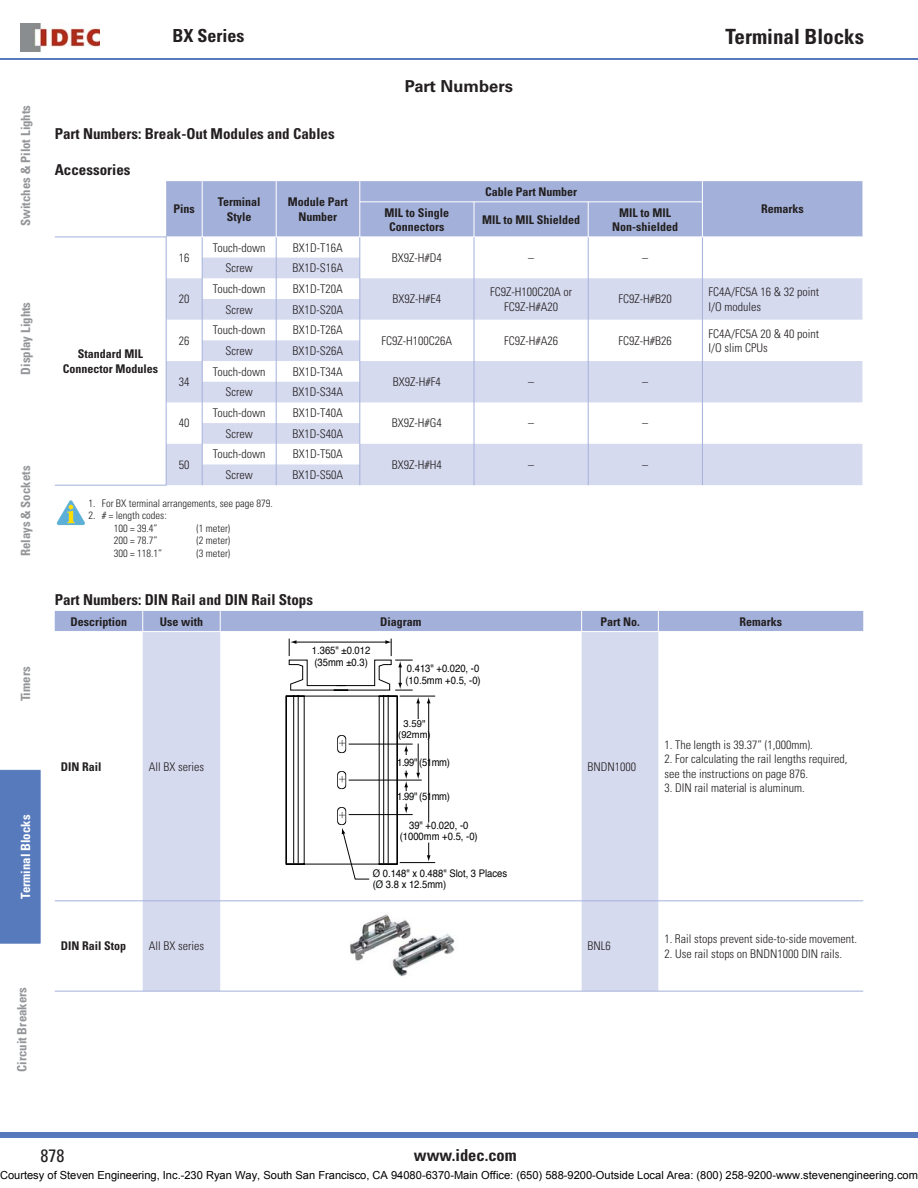
<style>
.page{position:relative;width:918px;height:1188px;background:#fff}
.page>*{position:absolute;margin:0;border:0;box-sizing:border-box;transform-origin:0 0}
.t1{font:700 condensed 21px "Univers LT Std";color:#231f20}
.t2{font:700 condensed 18px "Univers LT Std";color:#231f20}
.t3{font:condensed 18px "Univers LT Std";color:#231f20}
.t4{font:700 condensed 16.5px "Univers LT Std";color:#231f20}
.t5{font:700 16.5px "Univers LT Std";color:#231f20}
.t6{font:700 condensed 15px "Univers LT Std";color:#231f20}
.t7{font:700 condensed 12.75px "Univers LT Std";color:#939598}
.t8{font:700 condensed 12.75px "Univers LT Std";color:#fff}
.t9{font:300 condensed 12px/14.4px "Univers LT Std";color:#231f20}
.t10{font:700 condensed 12px/14.4px "Univers LT Std";color:#231f20;text-align:center}
.t11{font:11.1px "Arial";color:#000}
.t12{font:10.5px/11.4px "Helvetica";color:#020303;scale:.9 1}
.t13{font:300 condensed 10.5px/12.6px "Univers LT Std";color:#231f20}
.t14{font:9.75px/11.4px "Helvetica";color:#020303;text-align:center}
</style>
<div class="page">
<hr style="left:0;top:59px;width:918px;height:1px;background:#577abc">
<div style="left:0;top:1132px;width:918px;height:6px;background:#577abc"></div>
<img style="left:20px;top:24px;width:80px;height:27px">
<hr style="left:40px;top:771px;width:1px;height:172px;background:#577abc">
<div style="left:0;top:770px;width:40px;height:174px;background:#577abc"></div>
<hr style="left:55px;top:237px;width:112px;height:1px;background:#a3b1da">
<svg style="left:166px;top:181px;width:696px;height:304px"></svg>
<hr style="left:55px;top:485px;width:112px;height:1px;background:#a3b1da">
<svg style="left:57px;top:500px;width:28px;height:25px"></svg>
<svg style="left:143px;top:632px;width:515px;height:359px"></svg>
<div style="left:55px;top:611px;width:808px;height:20px;background:#a3b1da"></div>
<hr style="left:55px;top:900px;width:808px;height:1px;background:#a3b1da">
<hr style="left:55px;top:991px;width:603px;height:1px;background:#a3b1da">
<hr style="left:658px;top:991px;width:205px;height:1px;background:#a3b1da">
<hr style="left:349px;top:780px;width:72px;height:1px;background:#020303">
<hr style="left:400px;top:696px;width:35px;height:1px;background:#020303">
<hr style="left:400px;top:862px;width:35px;height:1px;background:#020303">
<hr style="left:428px;top:702px;width:1px;height:120px;background:#020303">
<svg style="left:427px;top:697px;width:4px;height:6px"></svg>
<svg style="left:427px;top:843px;width:4px;height:19px"></svg>
<svg style="left:285px;top:638px;width:135px;height:242px"></svg>
<img style="left:338px;top:907px;width:126px;height:78px">
<p class="t7" style="left:20px;top:226px;width:123px;rotate:-90deg">Switches &amp; Pilot Lights</p>
<p class="t7" style="left:20px;top:375px;width:74px;rotate:-90deg">Display Lights</p>
<p class="t7" style="left:20px;top:556px;width:92px;rotate:-90deg">Relays &amp; Sockets</p>
<p class="t7" style="left:20px;top:701px;width:36px;rotate:-90deg">Timers</p>
<p class="t8" style="left:20px;top:899px;width:86px;rotate:-90deg">Terminal Blocks</p>
<p class="t7" style="left:16px;top:1072px;width:86px;rotate:-90deg">Circuit Breakers</p>
<h2 class="t2" style="left:172px;top:27px;width:73px">BX Series</h2>
<p class="t6" style="left:55px;top:127px;width:281px">Part Numbers: Break-Out Modules and Cables</p>
<p class="t6" style="left:55px;top:163px;width:77px">Accessories</p>
<p class="t10" style="left:174px;top:203px;width:23px">Pins</p>
<p class="t10" style="left:218px;top:195px;width:44px">Terminal<br>Style</p>
<p class="t10" style="left:288px;top:195px;width:61px">Module Part<br>Number</p>
<p class="t10" style="left:63px;top:347px;width:97px">Standard MIL<br>Connector Modules</p>
<p class="t9" style="left:179px;top:251px;width:12px">16</p>
<p class="t9" style="left:179px;top:293px;width:12px">20</p>
<p class="t9" style="left:179px;top:334px;width:12px">26</p>
<p class="t9" style="left:179px;top:375px;width:12px">34</p>
<p class="t9" style="left:179px;top:417px;width:12px">40</p>
<p class="t9" style="left:213px;top:241px;width:54px">Touch-down</p>
<p class="t9" style="left:293px;top:241px;width:51px">BX1D-T16A</p>
<p class="t9" style="left:226px;top:262px;width:29px">Screw</p>
<p class="t9" style="left:293px;top:262px;width:52px">BX1D-S16A</p>
<p class="t9" style="left:213px;top:282px;width:54px">Touch-down</p>
<p class="t9" style="left:293px;top:282px;width:51px">BX1D-T20A</p>
<p class="t9" style="left:226px;top:303px;width:29px">Screw</p>
<p class="t9" style="left:293px;top:303px;width:52px">BX1D-S20A</p>
<p class="t9" style="left:213px;top:324px;width:54px">Touch-down</p>
<p class="t9" style="left:293px;top:324px;width:51px">BX1D-T26A</p>
<p class="t9" style="left:226px;top:344px;width:29px">Screw</p>
<p class="t9" style="left:293px;top:344px;width:52px">BX1D-S26A</p>
<p class="t9" style="left:213px;top:365px;width:54px">Touch-down</p>
<p class="t9" style="left:293px;top:365px;width:51px">BX1D-T34A</p>
<p class="t9" style="left:226px;top:386px;width:29px">Screw</p>
<p class="t9" style="left:293px;top:386px;width:52px">BX1D-S34A</p>
<p class="t9" style="left:213px;top:406px;width:54px">Touch-down</p>
<p class="t9" style="left:293px;top:406px;width:51px">BX1D-T40A</p>
<p class="t9" style="left:226px;top:427px;width:29px">Screw</p>
<p class="t9" style="left:293px;top:427px;width:52px">BX1D-S40A</p>
<p class="t9" style="left:213px;top:448px;width:54px">Touch-down</p>
<p class="t9" style="left:293px;top:448px;width:51px">BX1D-T50A</p>
<p class="t9" style="left:179px;top:458px;width:12px">50</p>
<p class="t9" style="left:226px;top:468px;width:29px">Screw</p>
<p class="t9" style="left:293px;top:468px;width:52px">BX1D-S50A</p>
<p class="t13" style="left:88px;top:497px;width:186px">1. For BX terminal arrangements, see page 879.</p>
<p class="t13" style="left:114px;top:510px;width:54px;text-indent:-26px">2. # = length codes:<br>100 = 39.4”</p>
<p class="t13" style="left:196px;top:522px;width:35px">(1 meter)</p>
<h3 class="t5" style="left:405px;top:79px;width:110px">Part Numbers</h3>
<p class="t10" style="left:485px;top:185px;width:94px">Cable Part Number</p>
<h1 class="t1" style="left:726px;top:27px;width:140px">Terminal Blocks</h1>
<p class="t10" style="left:385px;top:206px;width:66px">MIL to Single</p>
<p class="t10" style="left:761px;top:203px;width:44px">Remarks</p>
<p class="t10" style="left:389px;top:220px;width:57px">Connectors</p>
<p class="t10" style="left:482px;top:213px;width:99px">MIL to MIL Shielded</p>
<p class="t10" style="left:612px;top:206px;width:67px">MIL to MIL<br>Non-shielded</p>
<p class="t9" style="left:392px;top:251px;width:51px">BX9Z-H#D4</p>
<p class="t9" style="left:528px;top:251px;width:7px">–</p>
<p class="t9" style="left:642px;top:251px;width:7px">–</p>
<p class="t9" style="left:393px;top:293px;width:50px">BX9Z-H#E4</p>
<p class="t9" style="left:490px;top:285px;width:83px;text-align:center">FC9Z-H100C20A or<br>FC9Z-H#A20</p>
<p class="t9" style="left:619px;top:293px;width:55px">FC9Z-H#B20</p>
<p class="t9" style="left:708px;top:285px;width:112px">FC4A/FC5A 16 &amp; 32 point<br>I/O modules</p>
<p class="t9" style="left:382px;top:334px;width:72px">FC9Z-H100C26A</p>
<p class="t9" style="left:504px;top:334px;width:55px">FC9Z-H#A26</p>
<p class="t9" style="left:619px;top:334px;width:55px">FC9Z-H#B26</p>
<p class="t9" style="left:708px;top:327px;width:112px">FC4A/FC5A 20 &amp; 40 point<br>I/O slim CPUs</p>
<p class="t9" style="left:393px;top:375px;width:49px">BX9Z-H#F4</p>
<p class="t9" style="left:528px;top:375px;width:7px">–</p>
<p class="t9" style="left:642px;top:375px;width:7px">–</p>
<p class="t9" style="left:392px;top:417px;width:51px">BX9Z-H#G4</p>
<p class="t9" style="left:528px;top:417px;width:7px">–</p>
<p class="t9" style="left:642px;top:417px;width:7px">–</p>
<p class="t9" style="left:392px;top:458px;width:51px">BX9Z-H#H4</p>
<p class="t9" style="left:528px;top:458px;width:7px">–</p>
<p class="t9" style="left:642px;top:458px;width:7px">–</p>
<p class="t13" style="left:114px;top:535px;width:45px">200 = 78.7”</p>
<p class="t13" style="left:196px;top:535px;width:35px">(2 meter)</p>
<p class="t13" style="left:114px;top:548px;width:50px">300 = 118.1”</p>
<p class="t13" style="left:196px;top:548px;width:35px">(3 meter)</p>
<p class="t6" style="left:55px;top:592px;width:260px">Part Numbers: DIN Rail and DIN Rail Stops</p>
<p class="t10" style="left:70px;top:615px;width:58px">Description</p>
<p class="t10" style="left:160px;top:615px;width:45px">Use with</p>
<p class="t10" style="left:380px;top:615px;width:43px">Diagram</p>
<p class="t10" style="left:600px;top:615px;width:41px">Part No.</p>
<p class="t10" style="left:739px;top:615px;width:44px">Remarks</p>
<p class="t10" style="left:61px;top:760px;width:42px">DIN Rail</p>
<p class="t9" style="left:149px;top:760px;width:57px">All BX series</p>
<p class="t12" style="left:312px;top:646px;width:66px">1.365" ±0.012 (35mm ±0.3)</p>
<p class="t12" style="left:405px;top:664px;width:85px">0.413" +0.020, -0 (10.5mm +0.5, -0)</p>
<p class="t14" style="left:398px;top:719px;width:34px">3.59" (92mm)</p>
<p class="t12" style="left:397px;top:757px;width:60px">1.99" (51mm)</p>
<p class="t12" style="left:397px;top:792px;width:60px">1.99" (51mm)</p>
<p class="t12" style="left:400px;top:820px;width:88px;text-align:center">39" +0.020, -0 (1000mm +0.5, -0)</p>
<p class="t12" style="left:373px;top:869px;width:151px">Ø 0.148" x 0.488" Slot, 3 Places (Ø 3.8 x 12.5mm)</p>
<p class="t9" style="left:588px;top:760px;width:50px">BNDN1000</p>
<p class="t10" style="left:61px;top:940px;width:67px">DIN Rail Stop</p>
<p class="t9" style="left:149px;top:940px;width:57px">All BX series</p>
<p class="t9" style="left:588px;top:940px;width:25px">BNL6</p>
<p class="t9" style="left:664px;top:738px;width:150px">1. The length is 39.37” (1,000mm).</p>
<p class="t9" style="left:664px;top:753px;width:185px">2. For calculating the rail lengths required, see the instructions on page 876.</p>
<p class="t9" style="left:664px;top:781px;width:142px">3. DIN rail material is aluminum.</p>
<p class="t9" style="left:664px;top:932px;width:194px">1. Rail stops prevent side-to-side movement.</p>
<p class="t9" style="left:664px;top:947px;width:179px">2. Use rail stops on BNDN1000 DIN rails.</p>
<h2 class="t3" style="left:41px;top:1147px;width:25px">878</h2>
<h3 class="t4" style="left:414px;top:1148px;width:104px">www.idec.com</h3>
<p class="t11" style="left:0;top:1168px;width:920px">Courtesy of Steven Engineering, Inc.-230 Ryan Way, South San Francisco, CA 94080-6370-Main Office: (650) 588-9200-Outside Local Area: (800) 258-9200-www.stevenengineering.com</p>
</div>
